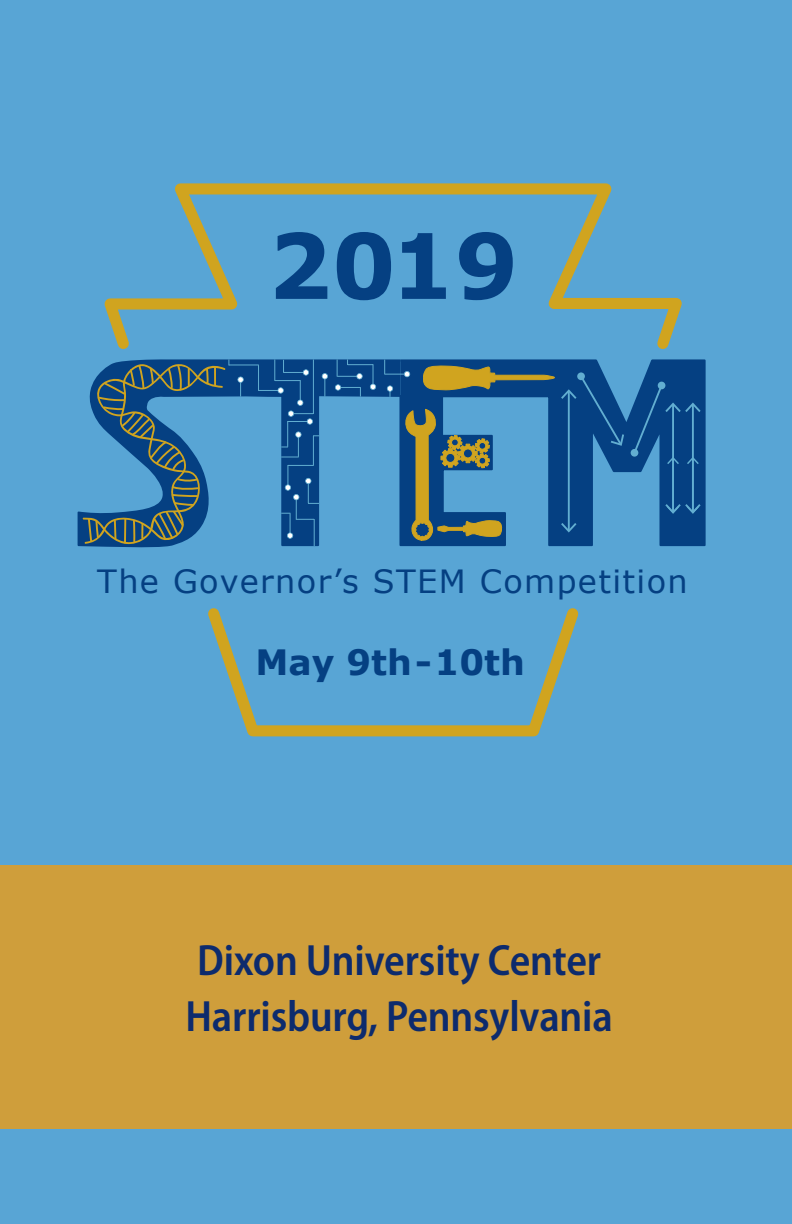
<style>
.page{position:relative;width:792px;height:1224px;background:#58a5d5}
.page>*{position:absolute;margin:0;border:0;box-sizing:border-box;transform-origin:0 0}
.t1{font:700 90.2px "Verdana";color:#054082}
.Text_-_Level_1{font:600 semi-condensed 44px/56px "Myriad Pro";letter-spacing:-.005em;color:#0d2b6d}
.t2{font:700 34.8px "Verdana";color:#054082}
.t3{font:32px "Verdana";letter-spacing:.045em;color:#054082}
</style>
<div class="page">
<div style="left:0;top:865px;width:792px;height:263px;background:#cf9e3b"></div>
<svg style="left:208px;top:608px;width:371px;height:129px"></svg>
<svg style="left:104px;top:183px;width:578px;height:166px"></svg>
<svg style="left:402px;top:359px;width:304px;height:188px;fill:#054082"></svg>
<svg style="left:77px;top:359px;width:325px;height:189px"></svg>
<svg style="left:335px;top:359px;width:41px;height:38px;background:#18538f"></svg>
<hr style="left:313px;top:436px;width:1px;height:30px;background:#62aed1">
<svg style="left:281px;top:465px;width:38px;height:81px;background:#114c8a"></svg>
<hr style="left:229px;top:365px;width:30px;height:1px;background:#62aed1">
<svg style="left:82px;top:359px;width:148px;height:186px"></svg>
<svg style="left:258px;top:359px;width:70px;height:99px"></svg>
<svg style="left:238px;top:377px;width:6px;height:20px"></svg>
<hr style="left:672px;top:458px;width:2px;height:54px;background:#62aed1">
<hr style="left:692px;top:458px;width:2px;height:54px;background:#62aed1">
<svg style="left:665px;top:504px;width:36px;height:10px"></svg>
<svg style="left:384px;top:360px;width:240px;height:181px"></svg>
<svg style="left:633px;top:385px;width:68px;height:79px;background:#114f8d"></svg>
<div style="left:577px;top:372px;width:8px;height:8px;background:#62aed1;border-radius:50%"></div>
<div style="left:658px;top:382px;width:7px;height:7px;background:#62aed1;border-radius:50%"></div>
<div style="left:631px;top:449px;width:7px;height:8px;background:#62aed1;border-radius:50%"></div>
<p class="t1" style="left:268px;top:207px;width:252px">2019</p>
<p class="t3" style="left:97px;top:561px;width:592px">The Governor’s STEM Competition</p>
<p class="t2" style="left:255px;top:640px;width:271px">May 9th-10th</p>
<p class="Text_-_Level_1" style="left:186px;top:933px;width:429px">Dixon University Center<br>Harrisburg, Pennsylvania</p>
</div>
